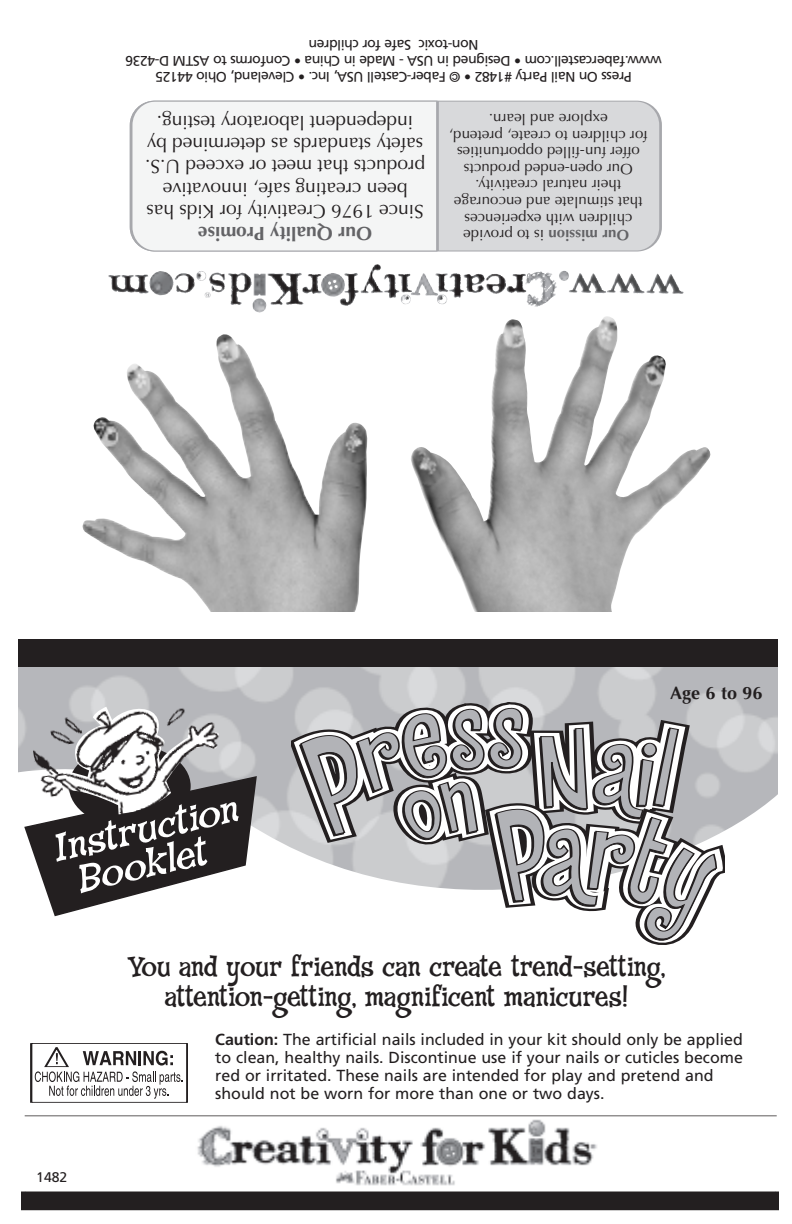
<style>
.page{position:relative;width:792px;height:1224px;background:#fff}
.page>*{position:absolute;margin:0;border:0;box-sizing:border-box;transform-origin:0 0}
.t1{font:29px/30px "Fink Roman";letter-spacing:-.025em;color:#231f20;text-align:center}
.t2{font:19.2px "Optima";color:#231f20}
.t3{font:700 19.2px "Optima";color:#636366}
.t4{font:700 18px "Optima";color:#231f20}
.t5{font:16px/18px "Frutiger";color:#231f20}
.t6{font:15px "Optima";color:#231f20}
.t7{font:700 15px "Optima";color:#636366}
.t8{font:14px/16px "Frutiger";letter-spacing:-.03em;color:#231f20;text-align:center}
.s1{font-weight:400;color:#231f20}
.s2{font-weight:700}
</style>
<div class="page">
<img style="left:18px;top:667px;width:760px;height:206px">
<div style="left:18px;top:639px;width:760px;height:28px;background:#231f20"></div>
<svg style="left:21px;top:705px;width:237px;height:211px"></svg>
<img style="left:29px;top:694px;width:205px;height:134px">
<img style="left:197px;top:1119px;width:400px;height:67px">
<div style="left:23px;top:1192px;width:755px;height:18px;background:#231f20"></div>
<div style="left:22px;top:1191px;width:757px;height:20px;border:2px solid #231f20"></div>
<hr style="left:25px;top:1115px;width:752px;height:2px;background:#231f20">
<svg style="left:291px;top:700px;width:433px;height:243px"></svg>
<div style="left:31px;top:1043px;width:157px;height:60px;border:1px solid #231f20"></div>
<svg style="left:35px;top:1047px;width:148px;height:52px"></svg>
<div style="left:131px;top:101px;width:530px;height:150px;background:#d8d9db;border-radius:24px"></div>
<div style="left:129px;top:100px;width:311px;height:152px;background:#f4f5f5"></div>
<hr style="left:437px;top:101px;width:1px;height:150px;background:#a7a8ac">
<img style="left:196px;top:271px;width:354px;height:10px">
<img style="left:82px;top:334px;width:286px;height:278px">
<img style="left:411px;top:316px;width:300px;height:296px">
<p class="t8" style="left:662px;top:84px;width:538px;rotate:-180deg">Press On Nail Party #1482 • © Faber-Castell USA, Inc. • Cleveland, Ohio 44125 www.fabercastell.com • Designed in USA - Made in China • Conforms to ASTM D-4236<br>Non-toxic Safe for children</p>
<p class="t2" style="left:408px;top:131px;width:252px;rotate:-180deg">ndependent laboratory testing.</p>
<p class="t2" style="left:423px;top:153px;width:278px;rotate:-180deg">safety standards as determined by</p>
<p class="t2" style="left:312px;top:175px;width:169px;rotate:-180deg">meet or exceed U.S.</p>
<p class="t2" style="left:425px;top:175px;width:104px;rotate:-180deg">products tha</p>
<p class="t2" style="left:407px;top:197px;width:246px;rotate:-180deg">been creating safe, innovative</p>
<p class="t2" style="left:424px;top:219px;width:279px;rotate:-180deg">Since 1976 Creativity for Kids has</p>
<p class="t3" style="left:372px;top:241px;width:176px;rotate:-180deg">Our Quality Promise</p>
<p class="t6" style="left:608px;top:125px;width:120px;rotate:-180deg">explore and learn.</p>
<p class="t6" style="left:643px;top:142px;width:196px;rotate:-180deg">or children to create, pretend,</p>
<p class="t6" style="left:640px;top:158px;width:184px;rotate:-180deg">o fer fun-filled opportunities</p>
<p class="t6" style="left:633px;top:175px;width:171px;rotate:-180deg">Our open-ended products</p>
<p class="t6" style="left:538px;top:192px;width:64px;rotate:-180deg">creativity.</p>
<p class="t6" style="left:587px;top:192px;width:42px;rotate:-180deg">natura</p>
<p class="t6" style="left:617px;top:192px;width:22px;rotate:-180deg">hei</p>
<p class="t6" style="left:638px;top:208px;width:186px;rotate:-180deg">hat stimulate and encourage</p>
<p class="t6" style="left:632px;top:225px;width:170px;rotate:-180deg">children with experiences</p>
<p class="t6" style="left:525px;top:242px;width:64px;rotate:-180deg">o provide</p>
<p class="t7" style="left:629px;top:242px;width:91px;rotate:-180deg">Our mi sion <span class="s1">i</span></p>
<p class="t4" style="left:670px;top:685px;width:94px">Age 6 to 96</p>
<p class="t8" style="left:36px;top:1170px;width:33px">1482</p>
<h1 class="t1" style="left:127px;top:955px;width:540px">You and your friends can create trend-setting, attention-getting, magnificent manicures!</h1>
<p class="t5" style="left:215px;top:1032px;width:529px"><span class="s2">Caution:</span> The artificial nails included in your kit should only be applied to clean, healthy nails. Discontinue use if your nails or cuticles become red or irritated. These nails are intended for play and pretend and should not be worn for more than one or two days.</p>
</div>
